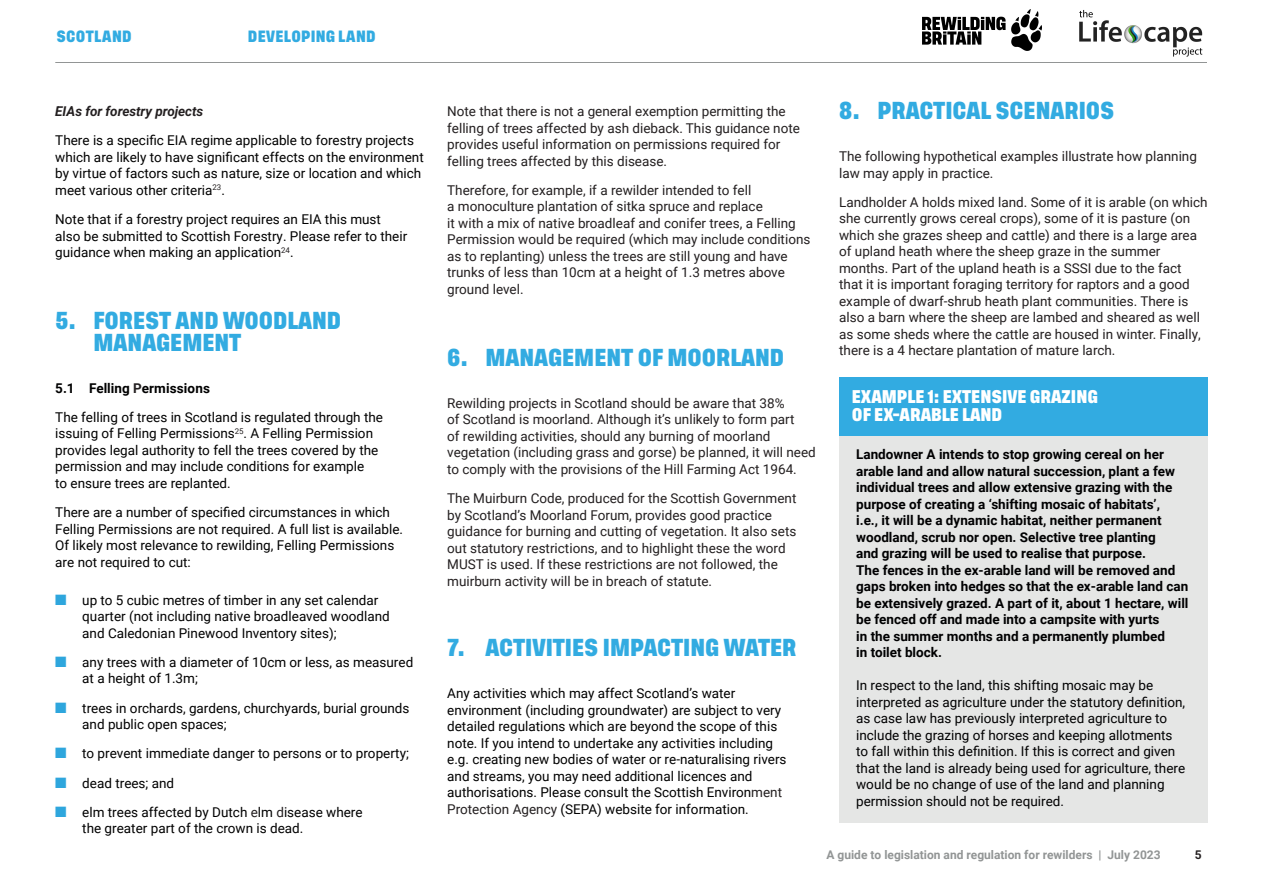
<style>
.page{position:relative;width:1263px;height:893px;background:#fff}
.page>*{position:absolute;margin:0;border:0;box-sizing:border-box;transform-origin:0 0}
.t1{font:600 18px/21.6px "Tusker Grotesk 7600";color:#32abe1}
.t2{font:13.5px/16.5px "Roboto";color:#000001}
.t3{font:13.5px/16.5px "Roboto";color:#231f20}
.t4{font:700 13.5px/16.5px "Roboto";color:#000001}
.t5{font:600 13.5px/18px "Tusker Grotesk 7600";color:#fff}
.t6{font:italic 700 13.5px "Roboto";color:#231f20}
.t7{font:700 12px "Roboto";color:#929595}
.t8{font:600 12px "Tusker Grotesk 7600";letter-spacing:.025em;color:#32abe1}
.t9{font:700 12px "Roboto";color:#231f20}
.s1{font-weight:700}
.s2{font-weight:700;color:#231f20}
.s3{color:#2ea6dd}
.s4{color:#231f20}
.s5{font-style:inherit}
</style>
<div class="page">
<hr style="left:55px;top:62px;width:1152px;height:1px;background:#929595">
<div style="left:839px;top:377px;width:369px;height:59px;background:#32abe1"></div>
<div style="left:839px;top:436px;width:369px;height:387px;background:#e5e6e5"></div>
<img style="left:923px;top:9px;width:118px;height:42px">
<img style="left:1079px;top:10px;width:124px;height:47px">
<p class="t8" style="left:56px;top:29px;width:77px">SCOTLAND</p>
<p class="t8" style="left:248px;top:29px;width:129px">DEVELOPING LAND</p>
<p class="t6" style="left:55px;top:102px;width:149px">EIAs for forestry projects</p>
<p class="t2" style="left:55px;top:132px;width:370px">There is a specific EIA regime applicable to forestry projects which are likely to have significant effects on the environment by virtue of factors such as nature, size or location and which meet various other criteria<sup>23</sup>.</p>
<p class="t2" style="left:55px;top:211px;width:353px">Note that if a forestry project requires an EIA this must also be submitted to Scottish Forestry. Please refer to their guidance when making an application<sup>24</sup>.</p>
<h1 class="t1" style="left:94px;top:311px;width:249px;text-indent:-38px">5. FOREST AND WOODLAND<br>MANAGEMENT</h1>
<p class="t2" style="left:55px;top:373px;width:329px;line-height:29px"><span class="s1">5.1 Felling</span> <span class="s2">P</span><span class="s1">ermissions<br></span>The felling of trees in Scotland is regulated through the</p>
<p class="t2" style="left:55px;top:425px;width:325px">issuing of Felling Permissions<sup>25</sup>. A Felling Permission provides legal authority to fell the trees covered by the permission and may include conditions for example to ensure trees are replanted.</p>
<p class="t2" style="left:55px;top:503px;width:349px">There are a number of specified circumstances in which Felling Permissions are not required. A full list is available.<br>Of likely most relevance to rewilding, Felling Permissions are not required to cut:</p>
<p class="t2" style="left:82px;top:591px;width:309px;text-indent:-27px"><span class="s3">■</span> up to 5 cubic metres of timber in any set calendar quarter (not including native broadleaved woodland and Caledonian Pinewood Inventory sites);</p>
<p class="t2" style="left:82px;top:653px;width:332px;text-indent:-27px"><span class="s3">■</span> any trees with a diameter of 10cm or less, as measured at a height of 1.3m;</p>
<p class="t2" style="left:82px;top:699px;width:329px;text-indent:-27px"><span class="s3">■</span> trees in orchards, gardens, churchyards, burial grounds and public open spaces;</p>
<p class="t2" style="left:55px;top:745px;width:355px"><span class="s3">■</span> to prevent immediate danger to persons or to property;</p>
<p class="t2" style="left:55px;top:774px;width:120px"><span class="s3">■</span> dead trees; and</p>
<p class="t2" style="left:82px;top:803px;width:282px;text-indent:-27px"><span class="s3">■</span> elm trees affected by Dutch <span class="s4">e</span>lm <span class="s4">d</span>isease where the greater part of the crown is dead.</p>
<p class="t3" style="left:447px;top:103px;width:354px">Note that there is not a general exemption permitting the felling of trees affected by ash dieback. This guidance note provides useful information on permissions required for felling trees affected by this disease.</p>
<p class="t3" style="left:447px;top:181px;width:365px">Therefore, for example, if a rewilder intended to fell<br>a monoculture plantation of sitka spruce and replace<br>it with a mix of native broadleaf and conifer trees, a Felling Permission would be required (which may include conditions as to replanting) unless the trees are still young and have trunks of less than 10cm at a height of 1.3 metres above ground level.</p>
<h1 class="t1" style="left:447px;top:348px;width:338px">6. MANAGEMENT OF MOORLAND</h1>
<p class="t3" style="left:447px;top:394px;width:370px">Rewilding projects in Scotland should be aware that 38%<br>of Scotland is moorland. Although it’s unlikely to form part<br>of rewilding activities, should any burning of moorland vegetation (including grass and gorse) be planned, it will need to comply with the provisions of the Hill Farming Act 1964.</p>
<p class="t3" style="left:447px;top:490px;width:351px">The Muirburn Code, produced for the Scottish Government by Scotland’s Moorland Forum, provides good practice guidance for burning and cutting of vegetation. It also sets out statutory restrictions, and to highlight these the word MUST is used. If these restrictions are not followed, the muirburn activity will be in breach of statute.</p>
<h1 class="t1" style="left:447px;top:638px;width:351px">7. ACTIVITIES IMPACTING WATER</h1>
<p class="t2" style="left:447px;top:685px;width:341px">Any activities which may affect Scotland’s water environment (including groundwater) are subject to very detailed regulations which are beyond the scope of this note. If you intend to undertake any activities including e.g. creating new bodies of water or re-naturalising rivers and streams, you may need additional licences and authorisations. Please consult the Scottish Environ<span class="s4">ment Protection Agency</span> (SEPA) website for information.</p>
<h1 class="t1" style="left:839px;top:101px;width:277px">8. PRACTICAL SCENARIOS</h1>
<p class="t3" style="left:839px;top:148px;width:359px">The following hypothetical examples illustrate how planning law may apply in practice.</p>
<p class="t3" style="left:839px;top:193px;width:370px">Landholder A holds mixed land. Some of it is arable (on which she currently grows cereal crops), some of it is pasture (on which she grazes sheep and cattle) and there is a large area of upland heath where the sheep graze in the summer months. Part of the upland heath is a SSSI due to the fact that it is important foraging territory for raptors and a good example of dwarf-shrub heath plant communities. There is also a barn where the sheep are lambed and sheared as well as some sheds where the cattle are housed in winter. Finally, there is a 4 hectare plantation of mature larch.</p>
<p class="t5" style="left:852px;top:388px;width:248px">EXAMPLE 1: EXTENSIVE GRAZING<br>OF EX-ARABLE LAND</p>
<p class="t4" style="left:856px;top:446px;width:334px">Landowner A intends to stop growing cereal on her arable land and allow natural succession, plant a few individual trees and allow extensive grazing with the purpose of creating a ‘shifting mosaic of habitats’,<br>i.e., it will be a dynamic habitat, neither permanent woodland, scrub nor open. Selective tree planting<br>and grazing will be used to realise that purpose.<br>The fences in the ex-arable land will be removed and gaps broken into hedges so that the ex-arable land can be extensively grazed. A part of it, about 1 hectare, will be fenced off and made into a campsite with yurts<br>in the summer months and a permanently plumbed<br>in toilet block.</p>
<p class="t2" style="left:856px;top:677px;width:331px">In respect to the land, this shifting mosaic may be interpreted as agriculture under the statutory definition, as case law has previously interpreted agriculture to include the grazing of horses and keeping allotments to fall within this definition. If this is correct and given that the land is already being used for agriculture, there would be no change of use of the land and planning permission should not be required.</p>
<p class="t7" style="left:826px;top:846px;width:336px">A guide to legislation and regulation for rewilders | Ju<span class="s5">ly</span> 2023</p>
<p class="t9" style="left:1195px;top:846px;width:8px">5</p>
</div>
